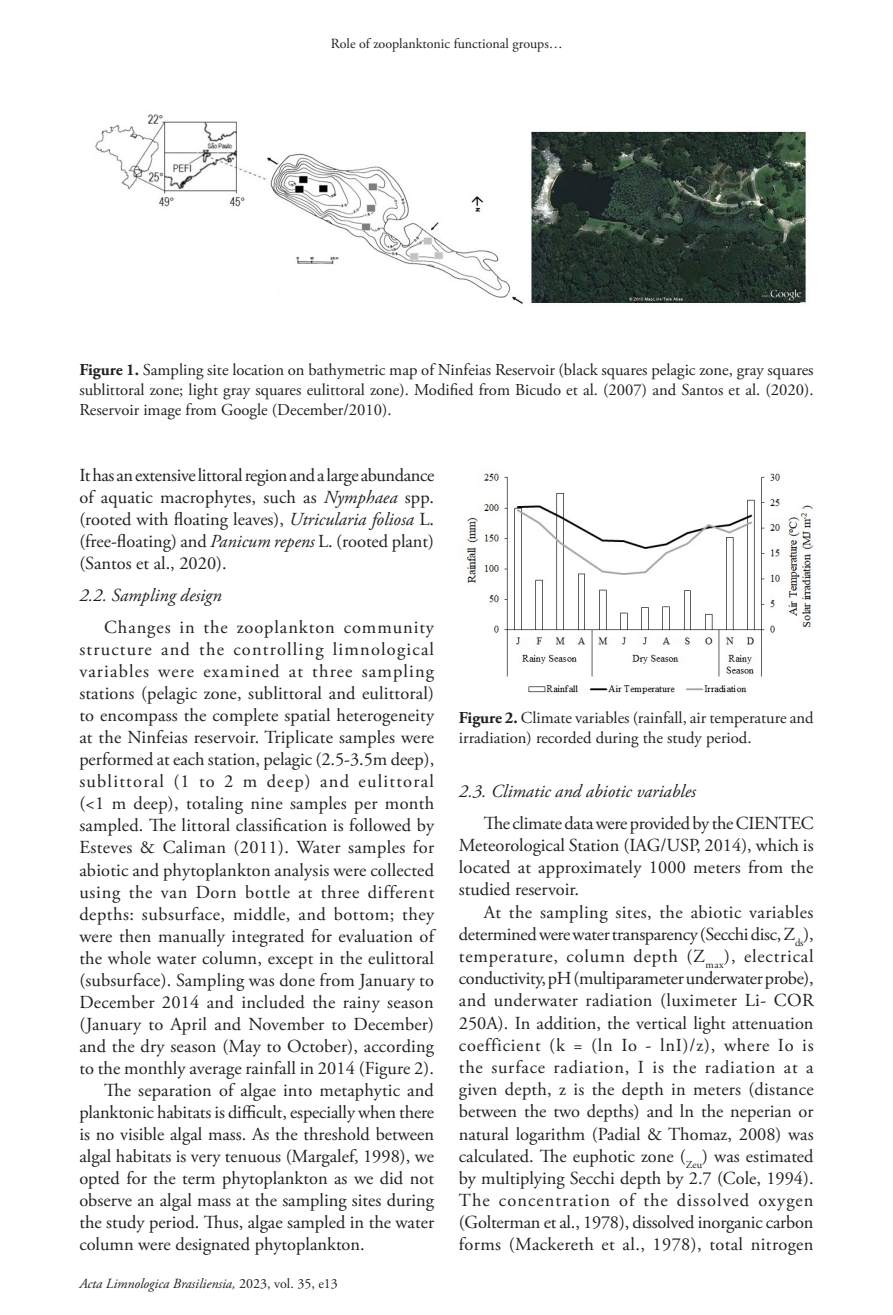
<style>
.page{position:relative;width:893px;height:1315px;background:#fff}
.page>*{position:absolute;margin:0;border:0;box-sizing:border-box;transform-origin:0 0}
.Paragraph{font:18.38px/22.1px "Adobe Garamond Pro";color:#231f20;text-align:justify}
.Heading2{font:italic 18.38px "Adobe Garamond Pro";color:#231f20}
.FigureCaption{font:16.62px/19.9px "Adobe Garamond Pro";color:#231f20;text-align:justify}
.t1{font:italic 14px "Adobe Garamond Pro";color:#231f20}
.t2{font:14px "Adobe Garamond Pro";color:#231f20}
.s1{font-weight:700}
.s2{font-style:italic}
.s3{font-style:normal}
</style>
<div class="page">
<img style="left:95px;top:114px;width:711px;height:190px">
<img style="left:466px;top:471px;width:348px;height:224px">
<p class="t2" style="left:331px;top:35px;width:234px">Role of zooplanktonic functional groups…</p>
<p class="FigureCaption" style="left:79px;top:360px;width:736px"><span class="s1">Figure 1.</span> Sampling site location on bathymetric map of Ninfeias Reservoir (black squares pelagic zone, gray squares sublittoral zone; light gray squares eulittoral zone). Modified from Bicudo et al. (2007) and Santos et al. (2020).<br>Reservoir image from Google (December/2010).</p>
<p class="Paragraph" style="left:79px;top:464px;width:357px">It has an extensive littoral region and a large abundance of aquatic macrophytes, such as <span class="s2">Nymphaea</span> spp. (rooted with floating leaves), <span class="s2">Utricularia foliosa</span> L. (free-floating) and <span class="s2">Panicum repens</span> L. (rooted plant) (Santos et al., 2020).</p>
<p class="Heading2" style="left:79px;top:584px;width:144px">2.2. Sampling design</p>
<p class="Paragraph" style="left:79px;top:616px;width:356px;text-indent:25px">Changes in the zooplankton community structure and the controlling limnological variables were examined at three sampling stations (pelagic zone, sublittoral and eulittoral) to encompass the complete spatial heterogeneity at the Ninfeias reservoir. Triplicate samples were performed at each station, pelagic (2.5-3.5m deep), sublittoral (1 to 2 m deep) and eulittoral (&lt;1 m deep), totaling nine samples per month sampled. The littoral classification is followed by Esteves &amp; Caliman (2011). Water samples for abiotic and phytoplankton analysis were collected using the van Dorn bottle at three different depths: subsurface, middle, and bottom; they were then manually integrated for evaluation of the whole water column, except in the eulittoral (subsurface). Sampling was done from January to December 2014 and included the rainy season (January to April and November to December) and the dry season (May to October), according to the monthly average rainfall in 2014 (Figure 2).</p>
<p class="Paragraph" style="left:79px;top:1080px;width:356px;text-indent:25px">The separation of algae into metaphytic and planktonic habitats is difficult, especially when there is no visible algal mass. As the threshold between algal habitats is very tenuous (Margalef, 1998), we opted for the term phytoplankton as we did not observe an algal mass at the sampling sites during the study period. Thus, algae sampled in the water column were designated phytoplankton.</p>
<p class="t1" style="left:79px;top:1275px;width:260px">Acta Limnologica Brasiliensia, <span class="s3">2023, vol. 35, e13</span></p>
<p class="FigureCaption" style="left:459px;top:708px;width:356px"><span class="s1">Figure 2.</span> Climate variables (rainfall, air temperature and irradiation) recorded during the study period.</p>
<p class="Heading2" style="left:459px;top:780px;width:239px">2.3. Climatic and abiotic variables</p>
<p class="Paragraph" style="left:459px;top:812px;width:356px;text-indent:25px">The climate data were provided by the CIENTEC Meteorological Station (IAG/USP, 2014), which is located at approximately 1000 meters from the studied reservoir.</p>
<p class="Paragraph" style="left:459px;top:901px;width:356px;text-indent:25px">At the sampling sites, the abiotic variables determined were water transparency (Secchi disc, Z<sub>ds</sub>), temperature, column depth (Z<sub>max</sub>), electrical conductivity, pH (multiparameter underwater probe), and underwater radiation (luximeter Li- COR 250A). In addition, the vertical light attenuation coefficient (k = (ln Io - lnI)/z), where Io is the surface radiation, I is the radiation at a given depth, z is the depth in meters (distance between the two depths) and ln the neperian or natural logarithm (Padial &amp; Thomaz, 2008) was calculated. The euphotic zone (<sub>Zeu</sub>) was estimated by multiplying Secchi depth by 2.7 (Cole, 1994).<br>The concentration of the dissolved oxygen (Golterman et al., 1978), dissolved inorganic carbon forms (Mackereth et al., 1978), total nitrogen</p>
</div>
